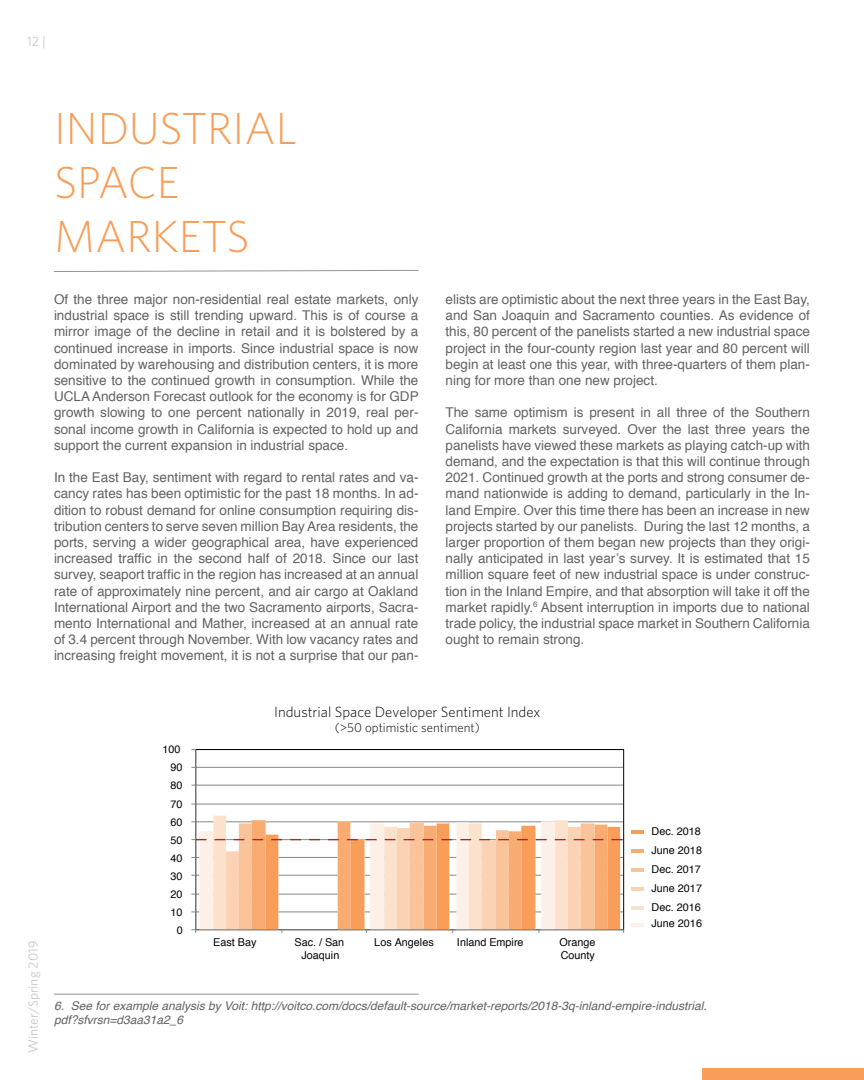
<style>
.page{position:relative;width:864px;height:1080px;background:#fff}
.page>*{position:absolute;margin:0;border:0;box-sizing:border-box;transform-origin:0 0}
.Major{font:300 45px "Whitney";color:#f89e58}
.t1{font:300 14.85px "Whitney";color:#050504}
.Body{font:13.5px/16.2px "Helvetica";color:#636366;text-align:justify}
.t2{font:13.5px "Whitney";color:#c7c8ca}
.t3{font:300 12.9px "Whitney";color:#050504}
.footnotes{font:italic 12px/14.4px "Helvetica";color:#636366}
.t4{font:10.8px/12.3px "Helvetica";color:#040503;text-align:center}
.t5{font:10.8px/18.9px "Helvetica";color:#050504;text-align:justify}
</style>
<div class="page">
<div style="left:702px;top:1068px;width:162px;height:12px;background:#f89e58"></div>
<hr style="left:196px;top:804px;width:428px;height:1px;background:#868686">
<hr style="left:196px;top:785px;width:428px;height:1px;background:#868686">
<hr style="left:196px;top:767px;width:428px;height:1px;background:#868686">
<hr style="left:195px;top:750px;width:1px;height:180px;background:#868686">
<svg style="left:191px;top:822px;width:433px;height:111px"></svg>
<svg style="left:632px;top:923px;width:12px;height:3px"></svg>
<svg style="left:632px;top:831px;width:12px;height:3px"></svg>
<svg style="left:632px;top:850px;width:12px;height:3px"></svg>
<hr style="left:632px;top:868px;width:12px;height:4px;background:#fac49a">
<hr style="left:632px;top:887px;width:12px;height:4px;background:#fbd3b4">
<hr style="left:632px;top:906px;width:12px;height:4px;background:#fce2cd">
<svg style="left:54px;top:270px;width:365px;height:2px"></svg>
<hr style="left:54px;top:994px;width:364px;height:1px;background:#939598">
<p class="t2" style="left:27px;top:32px;width:20px">12 |</p>
<p class="Major" style="left:54px;top:98px;width:244px">INDUSTRIAL</p>
<p class="Major" style="left:54px;top:152px;width:127px">SPACE</p>
<p class="Major" style="left:54px;top:206px;width:197px">MARKETS</p>
<p class="Body" style="left:54px;top:291px;width:366px">Of the three major non-residential real estate markets, only industrial space is still trending upward. This is of course a mirror image of the decline in retail and it is bolstered by a continued increase in imports. Since industrial space is now dominated by warehousing and distribution centers, it is more sensitive to the continued growth in consumption. While the UCLA Anderson Forecast outlook for the economy is for GDP growth slowing to one percent nationally in 2019, real per&shy;sonal income growth in California is expected to hold up and support the current expansion in industrial space.</p>
<p class="Body" style="left:54px;top:470px;width:366px">In the East Bay, sentiment with regard to rental rates and va&shy;cancy rates has been optimistic for the past 18 months. In ad&shy;dition to robust demand for online consumption requiring dis&shy;tribution centers to serve seven million Bay Area residents, the ports, serving a wider geographical area, have experienced increased traffic in the second half of 2018. Since our last survey, seaport traffic in the region has increased at an annual rate of approximately nine percent, and air cargo at Oakland International Airport and the two Sacramento airports, Sacra&shy;mento International and Mather, increased at an annual rate of 3.4 percent through November. With low vacancy rates and increasing freight movement, it is not a surprise that our pan-</p>
<p class="Body" style="left:446px;top:291px;width:366px">elists are optimistic about the next three years in the East Bay, and San Joaquin and Sacramento counties. As evidence of this, 80 percent of the panelists started a new industrial space project in the four-county region last year and 80 percent will begin at least one this year, with three-quarters of them plan&shy;ning for more than one new project.</p>
<p class="Body" style="left:446px;top:405px;width:366px">The same optimism is present in all three of the Southern California markets surveyed. Over the last three years the panelists have viewed these markets as playing catch-up with demand, and the expectation is that this will continue through 2021. Continued growth at the ports and strong consumer de&shy;mand nationwide is adding to demand, particularly in the In&shy;land Empire. Over this time there has been an increase in new projects started by our panelists. During the last 12 months, a larger proportion of them began new projects than they origi&shy;nally anticipated in last year’s survey. It is estimated that 15 million square feet of new industrial space is under construc&shy;tion in the Inland Empire, and that absorption will take it off the market rapidly.<sup>6</sup> Absent interruption in imports due to national trade policy, the industrial space market in Southern California ought to remain strong.</p>
<p class="t2" style="left:24px;top:1053px;width:114px;rotate:-90deg">Winter/Spring 2019</p>
<p class="t4" style="left:163px;top:744px;width:20px">100</p>
<p class="t4" style="left:170px;top:762px;width:14px">90</p>
<p class="t4" style="left:170px;top:780px;width:14px">80</p>
<p class="t4" style="left:170px;top:798px;width:14px">70</p>
<p class="t4" style="left:170px;top:816px;width:14px">60</p>
<p class="t4" style="left:170px;top:834px;width:14px">50</p>
<p class="t4" style="left:170px;top:852px;width:14px">40</p>
<p class="t4" style="left:170px;top:870px;width:14px">30</p>
<p class="t4" style="left:170px;top:888px;width:14px">20</p>
<p class="t4" style="left:170px;top:906px;width:14px">10</p>
<p class="t4" style="left:177px;top:924px;width:8px">0</p>
<p class="t1" style="left:274px;top:702px;width:268px">Industrial Space Developer Sentiment Index</p>
<p class="t3" style="left:335px;top:719px;width:147px">(&gt;50 optimistic sentiment)</p>
<p class="t4" style="left:213px;top:937px;width:45px">East Bay</p>
<p class="t4" style="left:294px;top:937px;width:51px">Sac. / San<br>Joaquin</p>
<p class="t4" style="left:374px;top:937px;width:61px">Los Angeles</p>
<p class="t4" style="left:457px;top:937px;width:68px">Inland Empire</p>
<p class="t4" style="left:559px;top:937px;width:38px;text-align:left">Orange<br>County</p>
<p class="t5" style="left:652px;top:822px;width:52px">Dec. 2018<br>June 2018<br>Dec. 2017<br>June 2017<br>Dec. 2016</p>
<p class="t5" style="left:652px;top:915px;width:52px">June 2016</p>
<p class="footnotes" style="left:54px;top:998px;width:654px">6. See for example analysis by Voit: http://voitco.com/docs/default-source/market-reports/2018-3q-inland-empire-industrial. pdf?sfvrsn=d3aa31a2_6</p>
</div>
